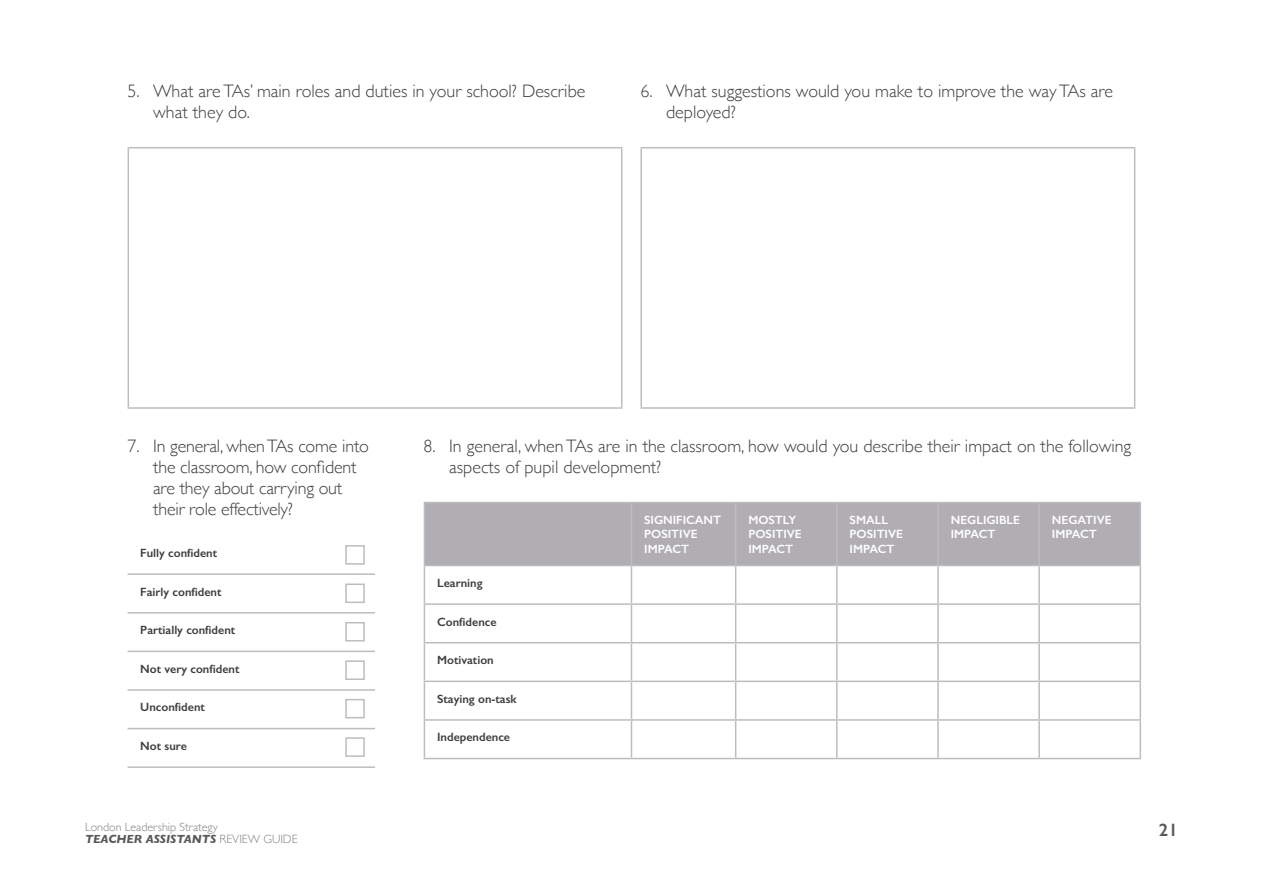
<style>
.page{position:relative;width:1263px;height:893px;background:#fff}
.page>*{position:absolute;margin:0;border:0;box-sizing:border-box;transform-origin:0 0}
.t1{font:300 18px/21px "Gill Sans";color:#3e3e3f}
.t2{font:600 18px "Gill Sans";color:#57585a}
.t3{font:600 12px "Gill Sans";color:#3e3e3f}
.t4{font:600 12px/14.4px "Gill Sans";color:#fff}
.t5{font:300 12px/12px "Gill Sans";color:#808285}
.s1{font-weight:700;font-style:italic;color:#57585a}
</style>
<div class="page">
<hr style="left:128px;top:147px;width:494px;height:1px;background:#bcbdc0">
<hr style="left:128px;top:148px;width:1px;height:259px;background:#bcbdc0">
<hr style="left:621px;top:148px;width:1px;height:259px;background:#bcbdc0">
<hr style="left:128px;top:407px;width:494px;height:2px;background:#bcbdc0">
<hr style="left:640px;top:147px;width:495px;height:1px;background:#bcbdc0">
<hr style="left:640px;top:148px;width:2px;height:259px;background:#bcbdc0">
<hr style="left:1134px;top:148px;width:1px;height:259px;background:#bcbdc0">
<hr style="left:640px;top:407px;width:495px;height:2px;background:#bcbdc0">
<svg style="left:128px;top:613px;width:247px;height:117px"></svg>
<hr style="left:128px;top:651px;width:247px;height:1px;background:#bcbdc0">
<hr style="left:128px;top:689px;width:247px;height:2px;background:#bcbdc0">
<hr style="left:128px;top:728px;width:247px;height:1px;background:#bcbdc0">
<hr style="left:128px;top:766px;width:247px;height:2px;background:#bcbdc0">
<hr style="left:128px;top:573px;width:247px;height:2px;background:#bcbdc0">
<hr style="left:128px;top:612px;width:247px;height:1px;background:#bcbdc0">
<div style="left:345px;top:545px;width:20px;height:20px;background:#fff;border:2px solid #bcbdc0"></div>
<div style="left:345px;top:583px;width:20px;height:20px;background:#fff;border:2px solid #bcbdc0"></div>
<div style="left:345px;top:622px;width:20px;height:19px;background:#fff;border:2px solid #bcbdc0"></div>
<div style="left:345px;top:660px;width:20px;height:20px;background:#fff;border:2px solid #bcbdc0"></div>
<div style="left:345px;top:699px;width:20px;height:19px;background:#fff;border:2px solid #bcbdc0"></div>
<div style="left:345px;top:737px;width:20px;height:20px;background:#fff;border:2px solid #bcbdc0"></div>
<div style="left:425px;top:503px;width:714px;height:62px;background:#b1aeb3"></div>
<svg style="left:425px;top:566px;width:714px;height:192px"></svg>
<hr style="left:424px;top:503px;width:1px;height:62px;background:#bcbdc0">
<hr style="left:631px;top:503px;width:1px;height:62px;background:#bcbdc0">
<hr style="left:735px;top:503px;width:1px;height:62px;background:#bcbdc0">
<hr style="left:836px;top:503px;width:1px;height:62px;background:#bcbdc0">
<hr style="left:937px;top:503px;width:2px;height:62px;background:#bcbdc0">
<hr style="left:1038px;top:503px;width:2px;height:62px;background:#bcbdc0">
<hr style="left:1139px;top:503px;width:2px;height:62px;background:#bcbdc0">
<hr style="left:424px;top:565px;width:207px;height:1px;background:#bcbdc0">
<hr style="left:424px;top:566px;width:1px;height:37px;background:#bcbdc0">
<hr style="left:631px;top:565px;width:105px;height:1px;background:#bcbdc0">
<hr style="left:631px;top:566px;width:1px;height:37px;background:#bcbdc0">
<hr style="left:736px;top:565px;width:101px;height:1px;background:#bcbdc0">
<hr style="left:735px;top:566px;width:1px;height:37px;background:#bcbdc0">
<hr style="left:837px;top:565px;width:101px;height:1px;background:#bcbdc0">
<hr style="left:836px;top:566px;width:1px;height:37px;background:#bcbdc0">
<hr style="left:938px;top:565px;width:101px;height:1px;background:#bcbdc0">
<hr style="left:937px;top:566px;width:2px;height:37px;background:#bcbdc0">
<hr style="left:1039px;top:565px;width:102px;height:1px;background:#bcbdc0">
<hr style="left:1038px;top:566px;width:2px;height:37px;background:#bcbdc0">
<hr style="left:1139px;top:566px;width:2px;height:37px;background:#bcbdc0">
<hr style="left:424px;top:603px;width:207px;height:2px;background:#bcbdc0">
<hr style="left:424px;top:605px;width:1px;height:37px;background:#bcbdc0">
<hr style="left:631px;top:603px;width:105px;height:2px;background:#bcbdc0">
<hr style="left:631px;top:605px;width:1px;height:37px;background:#bcbdc0">
<hr style="left:736px;top:603px;width:101px;height:2px;background:#bcbdc0">
<hr style="left:735px;top:605px;width:1px;height:37px;background:#bcbdc0">
<hr style="left:837px;top:603px;width:101px;height:2px;background:#bcbdc0">
<hr style="left:836px;top:605px;width:1px;height:37px;background:#bcbdc0">
<hr style="left:938px;top:603px;width:101px;height:2px;background:#bcbdc0">
<hr style="left:937px;top:605px;width:2px;height:37px;background:#bcbdc0">
<hr style="left:1039px;top:603px;width:102px;height:2px;background:#bcbdc0">
<hr style="left:1038px;top:605px;width:2px;height:37px;background:#bcbdc0">
<hr style="left:1139px;top:605px;width:2px;height:37px;background:#bcbdc0">
<hr style="left:424px;top:642px;width:207px;height:1px;background:#bcbdc0">
<hr style="left:424px;top:643px;width:1px;height:38px;background:#bcbdc0">
<hr style="left:631px;top:642px;width:105px;height:1px;background:#bcbdc0">
<hr style="left:631px;top:643px;width:1px;height:38px;background:#bcbdc0">
<hr style="left:736px;top:642px;width:101px;height:1px;background:#bcbdc0">
<hr style="left:735px;top:643px;width:1px;height:38px;background:#bcbdc0">
<hr style="left:837px;top:642px;width:101px;height:1px;background:#bcbdc0">
<hr style="left:836px;top:643px;width:1px;height:38px;background:#bcbdc0">
<hr style="left:938px;top:642px;width:101px;height:1px;background:#bcbdc0">
<hr style="left:937px;top:643px;width:2px;height:38px;background:#bcbdc0">
<hr style="left:1039px;top:642px;width:102px;height:1px;background:#bcbdc0">
<hr style="left:1038px;top:643px;width:2px;height:38px;background:#bcbdc0">
<hr style="left:1139px;top:643px;width:2px;height:38px;background:#bcbdc0">
<hr style="left:424px;top:681px;width:207px;height:1px;background:#bcbdc0">
<hr style="left:424px;top:682px;width:1px;height:37px;background:#bcbdc0">
<hr style="left:631px;top:681px;width:105px;height:1px;background:#bcbdc0">
<hr style="left:631px;top:682px;width:1px;height:37px;background:#bcbdc0">
<hr style="left:736px;top:681px;width:101px;height:1px;background:#bcbdc0">
<hr style="left:735px;top:682px;width:1px;height:37px;background:#bcbdc0">
<hr style="left:837px;top:681px;width:101px;height:1px;background:#bcbdc0">
<hr style="left:836px;top:682px;width:1px;height:37px;background:#bcbdc0">
<hr style="left:938px;top:681px;width:101px;height:1px;background:#bcbdc0">
<hr style="left:937px;top:682px;width:2px;height:37px;background:#bcbdc0">
<hr style="left:1039px;top:681px;width:102px;height:1px;background:#bcbdc0">
<hr style="left:1038px;top:682px;width:2px;height:37px;background:#bcbdc0">
<hr style="left:1139px;top:682px;width:2px;height:37px;background:#bcbdc0">
<hr style="left:424px;top:719px;width:207px;height:2px;background:#bcbdc0">
<hr style="left:424px;top:721px;width:1px;height:37px;background:#bcbdc0">
<hr style="left:631px;top:719px;width:105px;height:2px;background:#bcbdc0">
<hr style="left:631px;top:721px;width:1px;height:37px;background:#bcbdc0">
<hr style="left:736px;top:719px;width:101px;height:2px;background:#bcbdc0">
<hr style="left:735px;top:721px;width:1px;height:37px;background:#bcbdc0">
<hr style="left:837px;top:719px;width:101px;height:2px;background:#bcbdc0">
<hr style="left:836px;top:721px;width:1px;height:37px;background:#bcbdc0">
<hr style="left:938px;top:719px;width:101px;height:2px;background:#bcbdc0">
<hr style="left:937px;top:721px;width:2px;height:37px;background:#bcbdc0">
<hr style="left:1039px;top:719px;width:102px;height:2px;background:#bcbdc0">
<hr style="left:1038px;top:721px;width:2px;height:37px;background:#bcbdc0">
<hr style="left:1139px;top:721px;width:2px;height:37px;background:#bcbdc0">
<hr style="left:424px;top:758px;width:207px;height:1px;background:#bcbdc0">
<hr style="left:631px;top:758px;width:105px;height:1px;background:#bcbdc0">
<hr style="left:736px;top:758px;width:101px;height:1px;background:#bcbdc0">
<hr style="left:837px;top:758px;width:101px;height:1px;background:#bcbdc0">
<hr style="left:938px;top:758px;width:101px;height:1px;background:#bcbdc0">
<hr style="left:1039px;top:758px;width:102px;height:1px;background:#bcbdc0">
<hr style="left:424px;top:502px;width:207px;height:1px;background:#bcbdc0">
<hr style="left:631px;top:502px;width:105px;height:1px;background:#bcbdc0">
<hr style="left:736px;top:502px;width:101px;height:1px;background:#bcbdc0">
<hr style="left:837px;top:502px;width:101px;height:1px;background:#bcbdc0">
<hr style="left:938px;top:502px;width:101px;height:1px;background:#bcbdc0">
<hr style="left:1039px;top:502px;width:102px;height:1px;background:#bcbdc0">
<p class="t1" style="left:153px;top:80px;width:434px;text-indent:-26px">5. What are TAs’ main roles and duties in your school? Describe what they do.</p>
<p class="t1" style="left:666px;top:80px;width:449px;text-indent:-26px">6. What suggestions would you make to improve the way TAs are deployed?</p>
<p class="t1" style="left:153px;top:435px;width:217px;text-indent:-26px">7. In general, when TAs come into the classroom, how confident are they about carrying out their role effectively?</p>
<p class="t3" style="left:140px;top:546px;width:78px">Fully confident</p>
<p class="t3" style="left:140px;top:584px;width:83px">Fairly confident</p>
<p class="t3" style="left:140px;top:623px;width:97px">Partially confident</p>
<p class="t3" style="left:140px;top:661px;width:101px">Not very confident</p>
<p class="t3" style="left:140px;top:700px;width:66px">Unconfident</p>
<p class="t3" style="left:140px;top:739px;width:48px">Not sure</p>
<p class="t5" style="left:85px;top:821px;width:214px">London Leadership Strategy<br><span class="s1">TEACHER ASSISTANTS</span> REVIEW GUIDE</p>
<p class="t1" style="left:449px;top:435px;width:684px;text-indent:-26px">8. In general, when TAs are in the classroom, how would you describe their impact on the following aspects of pupil development?</p>
<p class="t4" style="left:644px;top:513px;width:78px">SIGNIFICANT<br>POSITIVE<br>IMPACT</p>
<p class="t4" style="left:748px;top:513px;width:55px">MOSTLY<br>POSITIVE<br>IMPACT</p>
<p class="t4" style="left:849px;top:513px;width:55px">SMALL<br>POSITIVE<br>IMPACT</p>
<p class="t4" style="left:951px;top:513px;width:71px">NEGLIGIBLE<br>IMPACT</p>
<p class="t4" style="left:1052px;top:513px;width:61px">NEGATIVE<br>IMPACT</p>
<p class="t3" style="left:437px;top:576px;width:47px">Learning</p>
<p class="t3" style="left:437px;top:614px;width:61px">Confidence</p>
<p class="t3" style="left:437px;top:653px;width:58px">Motivation</p>
<p class="t3" style="left:437px;top:691px;width:81px">Staying on-task</p>
<p class="t3" style="left:437px;top:730px;width:74px">Independence</p>
<p class="t2" style="left:1159px;top:819px;width:21px">21</p>
</div>
